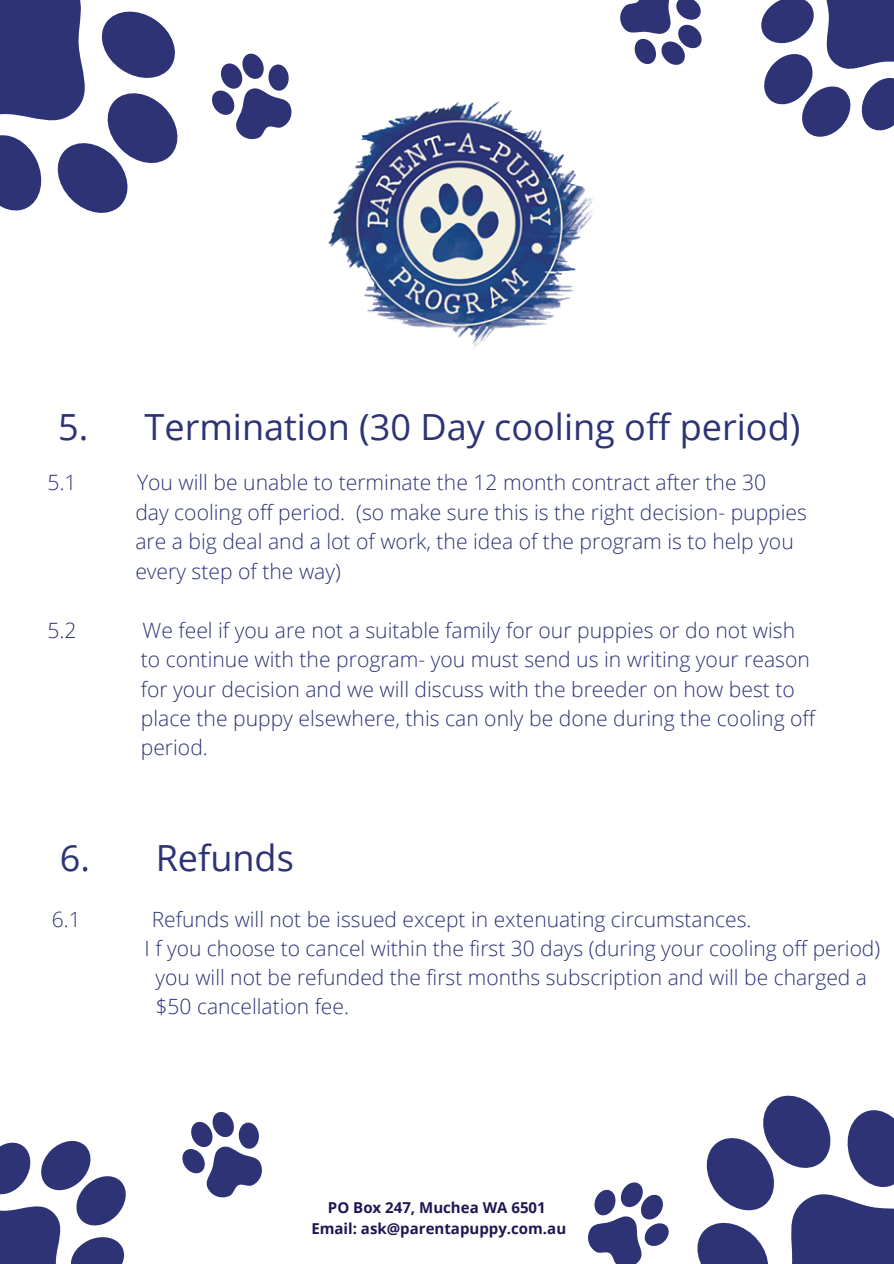
<style>
.page{position:relative;width:894px;height:1264px;background:#fff}
.page>*{position:absolute;margin:0;border:0;box-sizing:border-box;transform-origin:0 0}
.t1{font:36px "Open Sans";color:#2d3375}
.t2{font:300 21.15px/29.4px "Open Sans";color:#2d3375}
.t3{font:300 21px "Open Sans";color:#2d3375}
.t4{font:700 15px/20.2px "Open Sans";color:#201652;text-align:center}
</style>
<div class="page">
<svg style="left:0;top:0;width:178px;height:213px"></svg>
<svg style="left:761px;top:0;width:132px;height:137px"></svg>
<svg style="left:697px;top:1095px;width:196px;height:168px"></svg>
<svg style="left:0;top:1140px;width:126px;height:123px"></svg>
<svg style="left:182px;top:1111px;width:80px;height:87px"></svg>
<svg style="left:588px;top:1182px;width:81px;height:81px"></svg>
<svg style="left:212px;top:53px;width:80px;height:87px"></svg>
<svg style="left:620px;top:0;width:82px;height:65px"></svg>
<img style="left:328px;top:101px;width:265px;height:248px">
<h1 class="t1" style="left:58px;top:402px;width:743px">5. Termination (30 Day cooling off period)</h1>
<p class="t2" style="left:47px;top:467px;width:31px">5.1</p>
<p class="t2" style="left:135px;top:467px;width:673px">You will be unable to terminate the 12 month contract after the 30<br>day cooling off period. (so make sure this is the right decision- puppies are a big deal and a lot of work, the idea of the program is to help you every step of the way)</p>
<p class="t2" style="left:47px;top:614px;width:31px">5.2</p>
<p class="t2" style="left:141px;top:614px;width:675px">We feel if you are not a suitable family for our puppies or do not wish to continue with the program- you must send us in writing your reason for your decision and we will discuss with the breeder on how best to place the puppy elsewhere, this can only be done during the cooling off period.</p>
<h1 class="t1" style="left:60px;top:832px;width:235px">6. Refunds</h1>
<p class="t3" style="left:52px;top:904px;width:30px">6.1</p>
<p class="t3" style="left:152px;top:904px;width:601px">Refunds will not be issued except in extenuating circumstances.</p>
<p class="t3" style="left:144px;top:933px;width:736px">I f you choose to cancel within the first 30 days (during your cooling off period)</p>
<p class="t3" style="left:155px;top:962px;width:712px">you will not be refunded the first months subscription and will be charged a</p>
<p class="t3" style="left:155px;top:992px;width:195px">$50 cancellation fee.</p>
<p class="t4" style="left:311px;top:1197px;width:256px">PO Box 247, Muchea WA 6501<br>Email: ask@parentapuppy.com.au</p>
</div>
